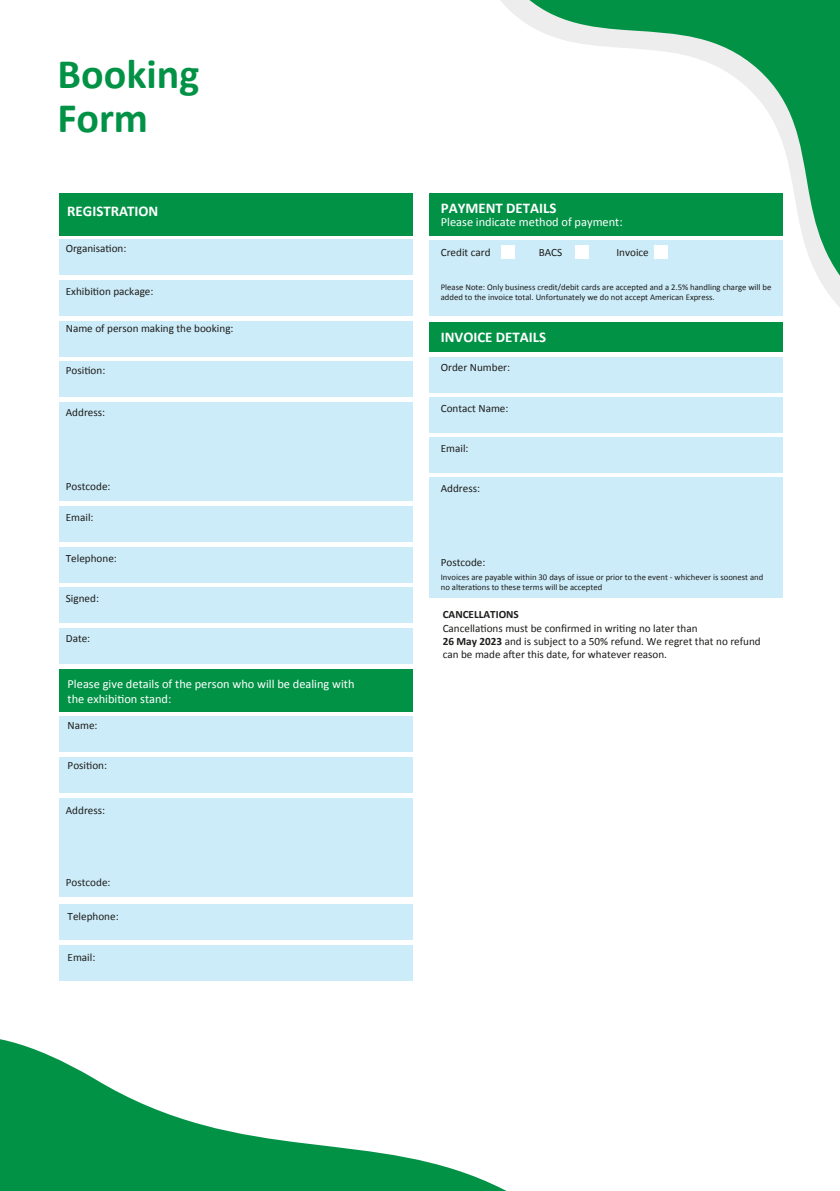
<style>
.page{position:relative;width:840px;height:1191px;background:#fff}
.page>*{position:absolute;margin:0;border:0;box-sizing:border-box;transform-origin:0 0}
.t1{font:700 42px/44px "Calibri";color:#029246}
.t2{font:700 14.8px "Calibri";color:#fff}
.t3{font:12.4px/14.8px "Calibri";color:#fff}
.t4{font:11.2px/13.4px "Calibri";color:#1d1d1b}
.t5{font:700 11.2px "Calibri";color:#1d1d1b}
.t6{font:8.6px/10.4px "Calibri";color:#1d1d1b}
.s1{font-weight:700}
</style>
<div class="page">
<div style="left:59px;top:239px;width:353px;height:35px;background:#cdecf9"></div>
<div style="left:59px;top:716px;width:353px;height:35px;background:#cdecf9"></div>
<div style="left:59px;top:670px;width:353px;height:42px;background:#029246"></div>
<div style="left:59px;top:193px;width:353px;height:42px;background:#029246"></div>
<div style="left:429px;top:193px;width:353px;height:42px;background:#029246"></div>
<div style="left:429px;top:322px;width:353px;height:30px;background:#029246"></div>
<div style="left:59px;top:757px;width:353px;height:35px;background:#cdecf9"></div>
<div style="left:59px;top:904px;width:353px;height:35px;background:#cdecf9"></div>
<div style="left:59px;top:945px;width:353px;height:35px;background:#cdecf9"></div>
<div style="left:429px;top:240px;width:353px;height:76px;background:#cdecf9"></div>
<div style="left:429px;top:357px;width:353px;height:35px;background:#cdecf9"></div>
<div style="left:429px;top:397px;width:353px;height:35px;background:#cdecf9"></div>
<div style="left:429px;top:437px;width:353px;height:35px;background:#cdecf9"></div>
<div style="left:429px;top:477px;width:353px;height:120px;background:#cdecf9"></div>
<div style="left:59px;top:280px;width:353px;height:35px;background:#cdecf9"></div>
<div style="left:59px;top:321px;width:353px;height:35px;background:#cdecf9"></div>
<div style="left:59px;top:362px;width:353px;height:35px;background:#cdecf9"></div>
<div style="left:59px;top:506px;width:353px;height:35px;background:#cdecf9"></div>
<div style="left:59px;top:547px;width:353px;height:35px;background:#cdecf9"></div>
<div style="left:59px;top:588px;width:353px;height:35px;background:#cdecf9"></div>
<div style="left:59px;top:628px;width:353px;height:36px;background:#cdecf9"></div>
<div style="left:59px;top:402px;width:353px;height:99px;background:#cdecf9"></div>
<div style="left:59px;top:798px;width:353px;height:98px;background:#cdecf9"></div>
<svg style="left:0;top:1039px;width:507px;height:152px"></svg>
<svg style="left:464px;top:0;width:375px;height:379px"></svg>
<h1 class="t1" style="left:58px;top:52px;width:143px">Booking<br>Form</h1>
<h2 class="t2" style="left:67px;top:202px;width:92px">REGISTRATION</h2>
<p class="t4" style="left:66px;top:242px;width:62px">Organisation:</p>
<p class="t4" style="left:66px;top:284px;width:89px">Exhibition package:</p>
<p class="t4" style="left:66px;top:322px;width:169px">Name of person making the booking:</p>
<p class="t4" style="left:66px;top:363px;width:41px">Position:</p>
<p class="t4" style="left:66px;top:406px;width:41px">Address:</p>
<p class="t4" style="left:66px;top:479px;width:46px">Postcode:</p>
<p class="t4" style="left:66px;top:510px;width:29px">Email:</p>
<p class="t4" style="left:66px;top:551px;width:53px">Telephone:</p>
<p class="t4" style="left:66px;top:591px;width:35px">Signed:</p>
<p class="t4" style="left:66px;top:632px;width:26px">Date:</p>
<p class="t3" style="left:68px;top:676px;width:288px">Please give details of the person who will be dealing with the exhibition stand:</p>
<p class="t4" style="left:68px;top:718px;width:31px">Name:</p>
<p class="t4" style="left:68px;top:758px;width:41px">Position:</p>
<p class="t4" style="left:66px;top:804px;width:41px">Address:</p>
<p class="t4" style="left:66px;top:876px;width:46px">Postcode:</p>
<p class="t4" style="left:68px;top:909px;width:53px">Telephone:</p>
<p class="t4" style="left:68px;top:950px;width:29px">Email:</p>
<h2 class="t2" style="left:440px;top:198px;width:117px">PAYMENT DETAILS</h2>
<p class="t3" style="left:440px;top:215px;width:183px">Please indicate method of payment:</p>
<p class="t4" style="left:440px;top:246px;width:51px">Credit card</p>
<p class="t4" style="left:538px;top:246px;width:25px">BACS</p>
<p class="t4" style="left:616px;top:246px;width:34px">Invoice</p>
<p class="t6" style="left:440px;top:282px;width:332px">Please Note: Only business credit/debit cards are accepted and a 2.5% handling charge will be added to the invoice total. Unfortunately we do not accept American Express.</p>
<h2 class="t2" style="left:440px;top:327px;width:107px">INVOICE DETAILS</h2>
<p class="t4" style="left:440px;top:360px;width:71px">Order Number:</p>
<p class="t4" style="left:440px;top:402px;width:69px">Contact Name:</p>
<p class="t4" style="left:440px;top:442px;width:29px">Email:</p>
<p class="t4" style="left:440px;top:481px;width:41px">Address:</p>
<p class="t4" style="left:440px;top:555px;width:46px">Postcode:</p>
<p class="t6" style="left:440px;top:572px;width:324px">Invoices are payable within 30 days of issue or prior to the event - whichever is soonest and no alterations to these terms will be accepted</p>
<p class="t5" style="left:442px;top:607px;width:78px">CANCELLATIONS</p>
<p class="t4" style="left:442px;top:621px;width:319px">Cancellations must be confirmed in writing no later than<br><span class="s1">26 May 2023</span> and is subject to a 50% refund. We regret that no refund can be made after this date, for whatever reason.</p>
</div>
